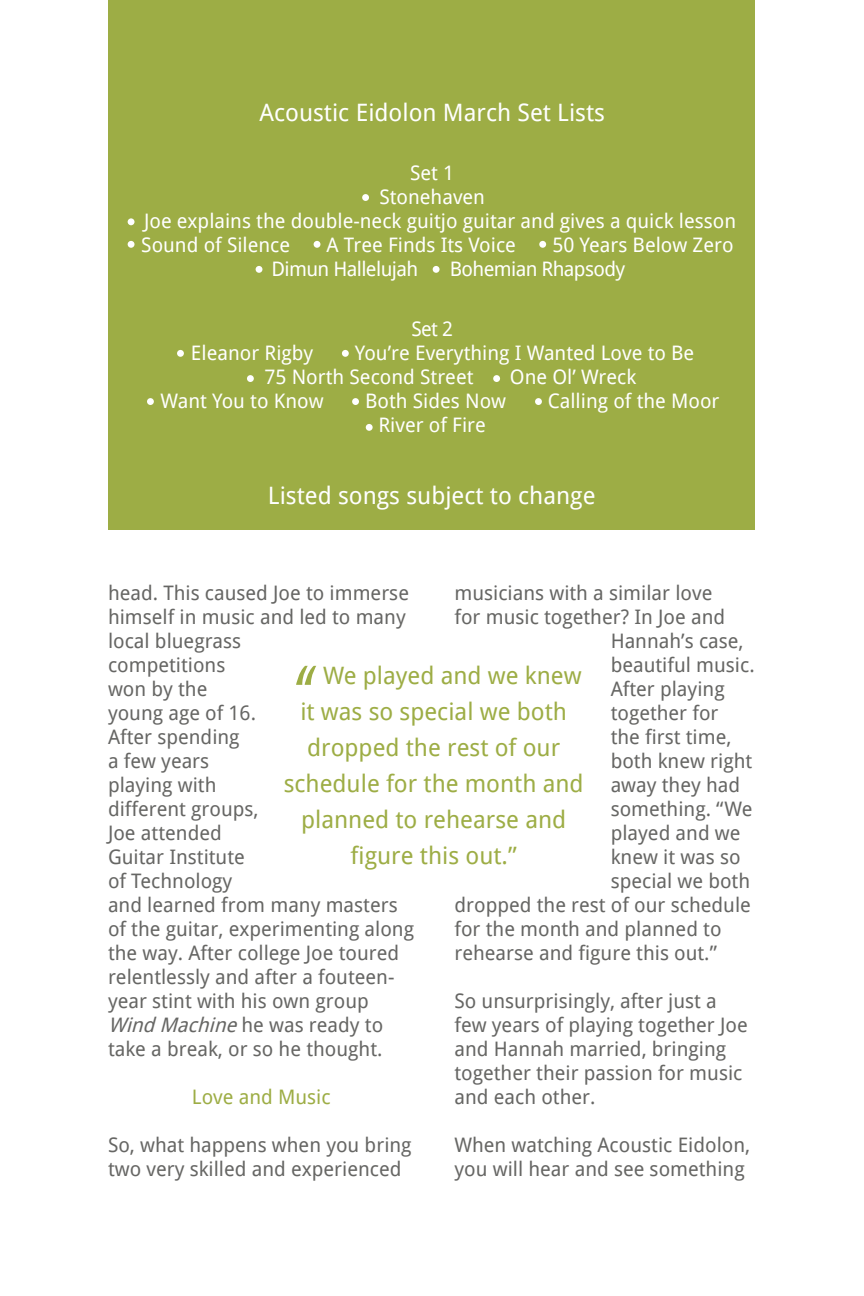
<style>
.page{position:relative;width:864px;height:1296px;background:#fff}
.page>*{position:absolute;margin:0;border:0;box-sizing:border-box;transform-origin:0 0}
.t1{font:24px "Droid Sans";color:#9dad45}
.t2{font:24px "Droid Sans";color:#fff}
.t3{font:20px/24px "Droid Sans";color:#666664}
.t4{font:20px "Droid Sans";color:#fff}
.t5{font:20px "Droid Sans";letter-spacing:-.03em;color:#fff}
.t6{font:20px "Droid Sans";color:#9dad45}
.s1{font-style:italic}
</style>
<div class="page">
<div style="left:108px;top:0;width:647px;height:530px;background:#9dad45"></div>
<svg style="left:296px;top:666px;width:20px;height:19px"></svg>
<div style="left:362px;top:194px;width:7px;height:7px;background:#fff;border-radius:50%"></div>
<div style="left:128px;top:218px;width:7px;height:7px;background:#fff;border-radius:50%"></div>
<div style="left:128px;top:241px;width:7px;height:7px;background:#fff;border-radius:50%"></div>
<div style="left:314px;top:241px;width:6px;height:7px;background:#fff;border-radius:50%"></div>
<div style="left:256px;top:266px;width:6px;height:7px;background:#fff;border-radius:50%"></div>
<div style="left:177px;top:350px;width:7px;height:7px;background:#fff;border-radius:50%"></div>
<div style="left:147px;top:398px;width:7px;height:7px;background:#fff;border-radius:50%"></div>
<div style="left:247px;top:375px;width:7px;height:7px;background:#fff;border-radius:50%"></div>
<div style="left:493px;top:375px;width:7px;height:7px;background:#fff;border-radius:50%"></div>
<div style="left:342px;top:350px;width:7px;height:7px;background:#fff;border-radius:50%"></div>
<div style="left:352px;top:398px;width:7px;height:7px;background:#fff;border-radius:50%"></div>
<div style="left:535px;top:398px;width:7px;height:7px;background:#fff;border-radius:50%"></div>
<div style="left:366px;top:424px;width:7px;height:7px;background:#fff;border-radius:50%"></div>
<div style="left:539px;top:241px;width:7px;height:7px;background:#fff;border-radius:50%"></div>
<div style="left:433px;top:266px;width:7px;height:7px;background:#fff;border-radius:50%"></div>
<p class="t2" style="left:259px;top:96px;width:347px">Acoustic Eidolon March Set Lists</p>
<p class="t4" style="left:410px;top:159px;width:46px">Set 1</p>
<p class="t4" style="left:379px;top:183px;width:107px">Stonehaven</p>
<p class="t4" style="left:144px;top:207px;width:594px">Joe explains the double-neck guitjo guitar and gives a quick lesson</p>
<p class="t4" style="left:141px;top:231px;width:150px">Sound of Silence</p>
<p class="t4" style="left:327px;top:231px;width:191px">A Tree Finds Its Voice</p>
<p class="t4" style="left:552px;top:231px;width:183px">50 Years Below Zero</p>
<p class="t5" style="left:271px;top:255px;width:148px">Dimun Hallelujah</p>
<p class="t5" style="left:450px;top:255px;width:177px">Bohemian Rhapsody</p>
<p class="t4" style="left:411px;top:315px;width:43px">Set 2</p>
<p class="t4" style="left:191px;top:339px;width:124px">Eleanor Rigby</p>
<p class="t4" style="left:355px;top:339px;width:341px">You’re Everything I Wanted Love to Be</p>
<p class="t4" style="left:264px;top:363px;width:210px">75 North Second Street</p>
<p class="t4" style="left:510px;top:363px;width:128px">One Ol’ Wreck</p>
<p class="t4" style="left:161px;top:387px;width:165px">Want You to Know</p>
<p class="t4" style="left:365px;top:387px;width:142px">Both Sides Now</p>
<p class="t4" style="left:548px;top:387px;width:173px">Calling of the Moor</p>
<p class="t4" style="left:379px;top:411px;width:109px">River of Fire</p>
<p class="t2" style="left:268px;top:479px;width:329px">Listed songs subject to change</p>
<p class="t3" style="left:108px;top:580px;width:308px">head. This caused Joe to immerse himself in music and led to many local bluegrass<br>competitions<br>won by the<br>young age of 16.<br>After spending<br>a few years<br>playing with<br>different groups,<br>Joe attended<br>Guitar Institute<br>of Technology<br>and learned from many masters of the guitar, experimenting along the way. After college Joe toured relentlessly and after a fouteen&shy;year stint with his own group<br><span class="s1">WindMachine</span>h e w a s r e a d y t o take a break, or so he thought.</p>
<p class="t6" style="left:192px;top:1083px;width:140px">Love and Music</p>
<p class="t3" style="left:108px;top:1132px;width:305px">So, what happens when you bring two very skilled and experienced</p>
<p class="t3" style="left:454px;top:580px;width:259px">musicians with a similar love</p>
<p class="t3" style="left:454px;top:604px;width:272px">for music together? In Joe and</p>
<p class="t3" style="left:611px;top:628px;width:134px">Hannah’s case,</p>
<p class="t3" style="left:611px;top:652px;width:146px">beautiful music.</p>
<p class="t3" style="left:611px;top:676px;width:116px">After playing</p>
<p class="t3" style="left:611px;top:700px;width:109px">together for</p>
<p class="t3" style="left:611px;top:724px;width:122px">the first time,</p>
<p class="t3" style="left:611px;top:748px;width:143px">both knew right</p>
<p class="t3" style="left:611px;top:772px;width:131px">away they had</p>
<p class="t3" style="left:611px;top:796px;width:143px">something. “We</p>
<p class="t3" style="left:611px;top:820px;width:131px">played and we</p>
<p class="t3" style="left:611px;top:844px;width:132px">knew it was so</p>
<p class="t3" style="left:611px;top:868px;width:141px">special we both</p>
<p class="t3" style="left:454px;top:892px;width:298px">dropped the rest of our schedule</p>
<p class="t3" style="left:454px;top:916px;width:269px">for the month and planned to</p>
<p class="t3" style="left:454px;top:940px;width:264px">rehearse and figure this out.”</p>
<p class="t3" style="left:454px;top:988px;width:295px">So unsurprisingly, after just a few years of playing together Joe and Hannah married, bringing together their passion for music and each other.</p>
<p class="t3" style="left:454px;top:1132px;width:297px">When watching Acoustic Eidolon, you will hear and see something</p>
<p class="t1" style="left:323px;top:659px;width:260px">We played and we knew</p>
<p class="t1" style="left:300px;top:695px;width:268px">it was so special we both</p>
<p class="t1" style="left:307px;top:731px;width:255px">dropped the rest of our</p>
<p class="t1" style="left:284px;top:767px;width:302px">schedule for the month and</p>
<p class="t1" style="left:301px;top:803px;width:267px">planned to rehearse and</p>
<p class="t1" style="left:351px;top:839px;width:168px">figure this out.”</p>
</div>
